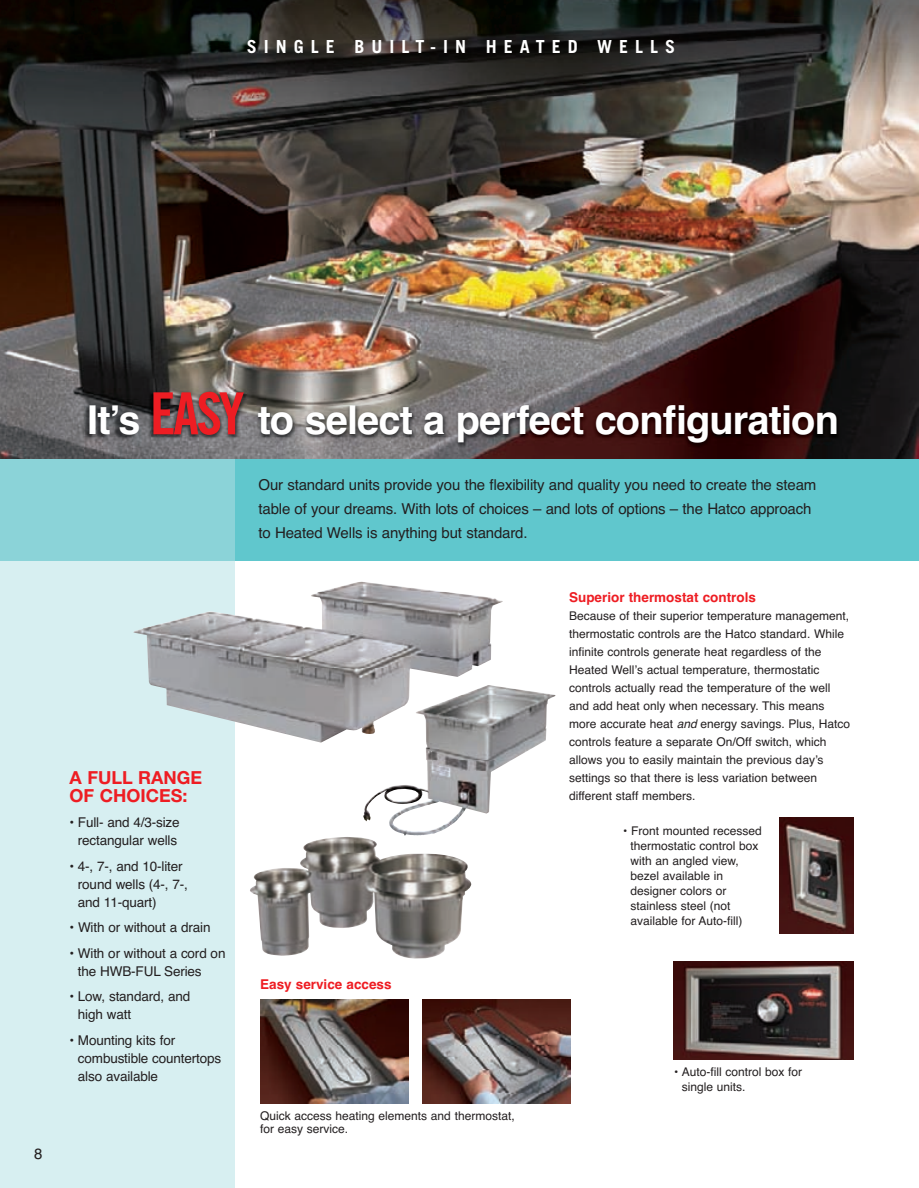
<style>
.page{position:relative;width:919px;height:1188px;background:#fff}
.page>*{position:absolute;margin:0;border:0;box-sizing:border-box;transform-origin:0 0}
.t1{font:700 39.75px "Helvetica";letter-spacing:-.02em;color:#fff}
.t2{font:700 18px "Trade Gothic LT Std";letter-spacing:.39em;color:#fff}
.t3{font:700 18px/18px "Helvetica Neue LT Std";color:#ee1d23}
.t4{font:15px/24px "Helvetica";letter-spacing:-.01em;color:#231f20}
.t5{font:13.5px/18px "Helvetica";letter-spacing:-.01em;color:#231f20}
.t6{font:700 13.5px "Helvetica";color:#ee1d23}
.t7{font:12px/18px "Helvetica";color:#231f20}
.s1{font-family:"Trade Gothic LT Std Bd Cn 20";font-weight:400;font-size:58.2px;color:#ee1d23}
.s2{font-style:italic}
</style>
<div class="page">
<img style="left:0;top:0;width:919px;height:1188px">
<h2 class="t2" style="left:247px;top:40px;width:430px">SINGLE BUILT-IN HEATED WELLS</h2>
<p class="t4" style="left:34px;top:1141px;width:10px">8</p>
<h1 class="t1" style="left:87px;top:397px;width:753px">Itʼs <span class="s1">EASY</span> to select a perfect configuration</h1>
<p class="t4" style="left:258px;top:473px;width:559px">Our standard units provide you the flexibility and quality you need to create the steam table of your dreams. With lots of choices – and lots of options – the Hatco approach to Heated Wells is anything but standard.</p>
<h2 class="t3" style="left:69px;top:770px;width:134px">A FULL RANGE<br>OF CHOICES:</h2>
<p class="t5" style="left:69px;top:813px;width:112px;text-align:center">• Full- and 4/3-size rectangular wells</p>
<p class="t5" style="left:78px;top:857px;width:112px;text-indent:-8px">• 4-, 7-, and 10-liter round wells (4-, 7-, and 11-quart)</p>
<p class="t5" style="left:69px;top:918px;width:143px">• With or without a drain</p>
<p class="t5" style="left:78px;top:944px;width:149px;text-indent:-8px">• With or without a cord on the HWB-FUL Series</p>
<p class="t5" style="left:78px;top:987px;width:114px;text-indent:-8px">• Low, standard, and high watt</p>
<p class="t5" style="left:78px;top:1031px;width:145px;text-indent:-8px">• Mounting kits for combustible countertops also available</p>
<p class="t6" style="left:260px;top:976px;width:133px">Easy service access</p>
<p class="t7" style="left:260px;top:1108px;width:256px;line-height:13.5px">Quick access heating elements and thermostat, for easy service.</p>
<p class="t6" style="left:569px;top:589px;width:188px">Superior thermostat controls</p>
<p class="t7" style="left:569px;top:606px;width:283px">Because of their superior temperature management, thermostatic controls are the Hatco standard. While infinite controls generate heat regardless of the Heated Wellʼs actual temperature, thermostatic controls actually read the temperature of the well and add heat only when necessary. This means more accurate heat <span class="s2">and</span> energy savings. Plus, Hatco controls feature a separate On/Off switch, which allows you to easily maintain the previous dayʼs settings so that there is less variation between different staff members.</p>
<p class="t7" style="left:630px;top:823px;width:133px;line-height:15px;text-indent:-7px">• Front mounted recessed thermostatic control box with an angled view, bezel available in designer colors or stainless steel (not available for Auto-fill)</p>
<p class="t7" style="left:682px;top:1064px;width:122px;line-height:15px;text-indent:-8px">• Auto-fill control box for single units.</p>
</div>
